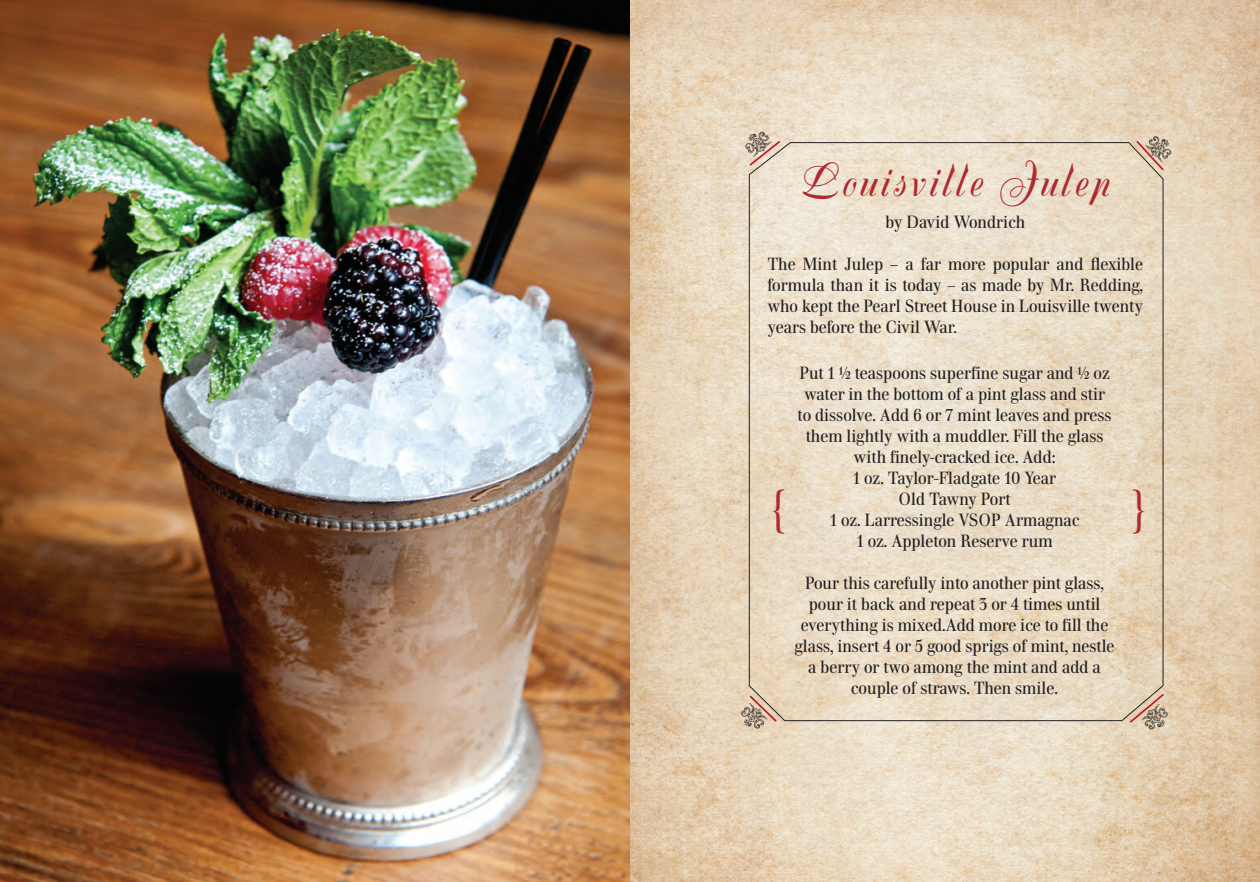
<style>
.page{position:relative;width:1260px;height:882px;background:#fff}
.page>*{position:absolute;margin:0;border:0;box-sizing:border-box;transform-origin:0 0}
.t1{font:300 45.5px "Walburn Text";color:#ae2a30}
.t2{font:42px "Silk Script Pro";letter-spacing:.1em;color:#ae2a30}
.t3{font:300 17.5px/21px "Walburn Text";color:#231f20;text-align:center}
</style>
<div class="page">
<img style="left:0;top:0;width:1260px;height:882px">
<svg style="left:745px;top:132px;width:37px;height:35px"></svg>
<svg style="left:1135px;top:136px;width:36px;height:36px"></svg>
<svg style="left:741px;top:694px;width:37px;height:35px"></svg>
<svg style="left:1128px;top:692px;width:40px;height:38px"></svg>
<svg style="left:748px;top:142px;width:416px;height:580px;background:#e8dbc5"></svg>
<svg style="left:1133px;top:489px;width:11px;height:45px"></svg>
<p class="t2" style="left:802px;top:157px;width:309px">Louisville Julep</p>
<p class="t3" style="left:886px;top:212px;width:141px">by David Wondrich</p>
<p class="t3" style="left:768px;top:254px;width:377px;text-align:justify">The Mint Julep – a far more popular and flexible formula than it is today – as made by Mr. Redding, who kept the Pearl Street House in Louisville twenty years before the Civil War.</p>
<p class="t1" style="left:772px;top:482px;width:15px">{</p>
<p class="t3" style="left:798px;top:363px;width:315px">Put 1 ½ teaspoons superfine sugar and ½ oz water in the bottom of a pint glass and stir to dissolve. Add 6 or 7 mint leaves and press them lightly with a muddler. Fill the glass with finely-cracked ice. Add:</p>
<p class="t3" style="left:853px;top:468px;width:205px">1 oz. Taylor-Fladgate 10 Year</p>
<p class="t3" style="left:899px;top:489px;width:113px">Old Tawny Port</p>
<p class="t3" style="left:830px;top:510px;width:251px">1 oz. Larressingle VSOP Armagnac</p>
<p class="t3" style="left:857px;top:531px;width:198px">1 oz. Appleton Reserve rum</p>
<p class="t3" style="left:795px;top:573px;width:321px">Pour this carefully into another pint glass, pour it back and repeat 3 or 4 times until everything is mixed.Add more ice to fill the glass, insert 4 or 5 good sprigs of mint, nestle a berry or two among the mint and add a couple of straws. Then smile.</p>
</div>
